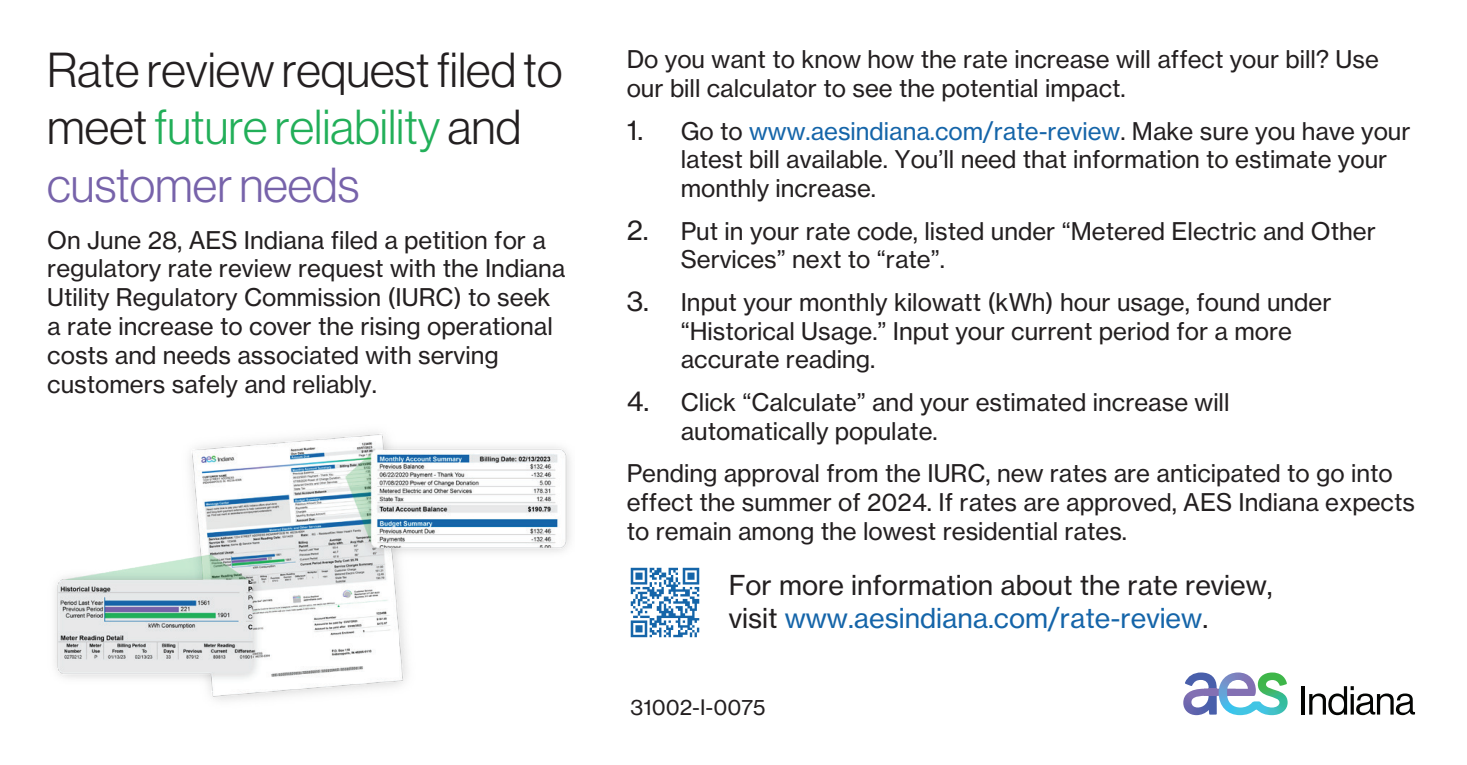
<style>
.page{position:relative;width:1467px;height:765px;background:#fff}
.page>*{position:absolute;margin:0;border:0;box-sizing:border-box;transform-origin:0 0}
.t1{font:48px/57.6px "N Haas Grotesk DS Pro 45 Lt";color:#231f20}
.t2{font:27px/32.4px "N Haas Grotesk TX Pro 55 Rg";color:#231f20}
.t3{font:24px/28.8px "N Haas Grotesk TX Pro 55 Rg";color:#231f20}
.t4{font:21px "N Haas Grotesk TX Pro 55 Rg";color:#231f20}
.s1{color:#22af59}
.s2{color:#7763aa}
.s3{font-size:27px}
.s4{color:#1565a9}
</style>
<div class="page">
<hr style="left:1301px;top:686px;width:3px;height:28px;background:#040503">
<svg style="left:1309px;top:686px;width:105px;height:28px"></svg>
<svg style="left:1183px;top:672px;width:104px;height:42px"></svg>
<img style="left:54px;top:432px;width:517px;height:269px">
<img style="left:630px;top:567px;width:70px;height:71px">
<h1 class="t1" style="left:47px;top:41px;width:516px">Rate review request filed to meet <span class="s1">future reliability</span> and <span class="s2">customer needs</span></h1>
<p class="t3" style="left:47px;top:225px;width:519px">On June 28, AES Indiana filed a petition for a regulatory rate review request with the Indiana Utility Regulatory Commission (IURC) to seek a rate increase to cover the rising operational costs and needs associated with serving customers safely and reliably.</p>
<p class="t3" style="left:626px;top:45px;width:753px">Do you want to know how the rate increase will affect your bill? Use our bill calculator to see the potential impact.</p>
<p class="t3" style="left:680px;top:116px;width:731px;text-indent:-54px"><span class="s3">1.</span> Go to <span class="s4">www.aesindiana.com/rate-review</span>. Make sure you have your latest bill available. You’ll need that information to estimate your monthly increase.</p>
<p class="t3" style="left:680px;top:216px;width:696px;text-indent:-54px"><span class="s3">2.</span> Put in your rate code, listed under “Metered Electric and Other<br>Services” next to “rate”.</p>
<p class="t3" style="left:680px;top:287px;width:652px;text-indent:-54px"><span class="s3">3.</span> Input your monthly kilowatt (kWh) hour usage, found under “Historical Usage.” Input your current period for a more accurate reading.</p>
<p class="t3" style="left:680px;top:387px;width:550px;text-indent:-54px"><span class="s3">4.</span> Click “Calculate” and your estimated increase will automatically populate.</p>
<p class="t3" style="left:626px;top:458px;width:789px">Pending approval from the IURC, new rates are anticipated to go into effect the summer of 2024. If rates are approved, AES Indiana expects to remain among the lowest residential rates.</p>
<p class="t2" style="left:728px;top:569px;width:545px">For more information about the rate review, visit <span class="s4">www.aesindiana.com/rate-review</span>.</p>
<p class="t4" style="left:630px;top:694px;width:136px">31002-I-0075</p>
</div>
